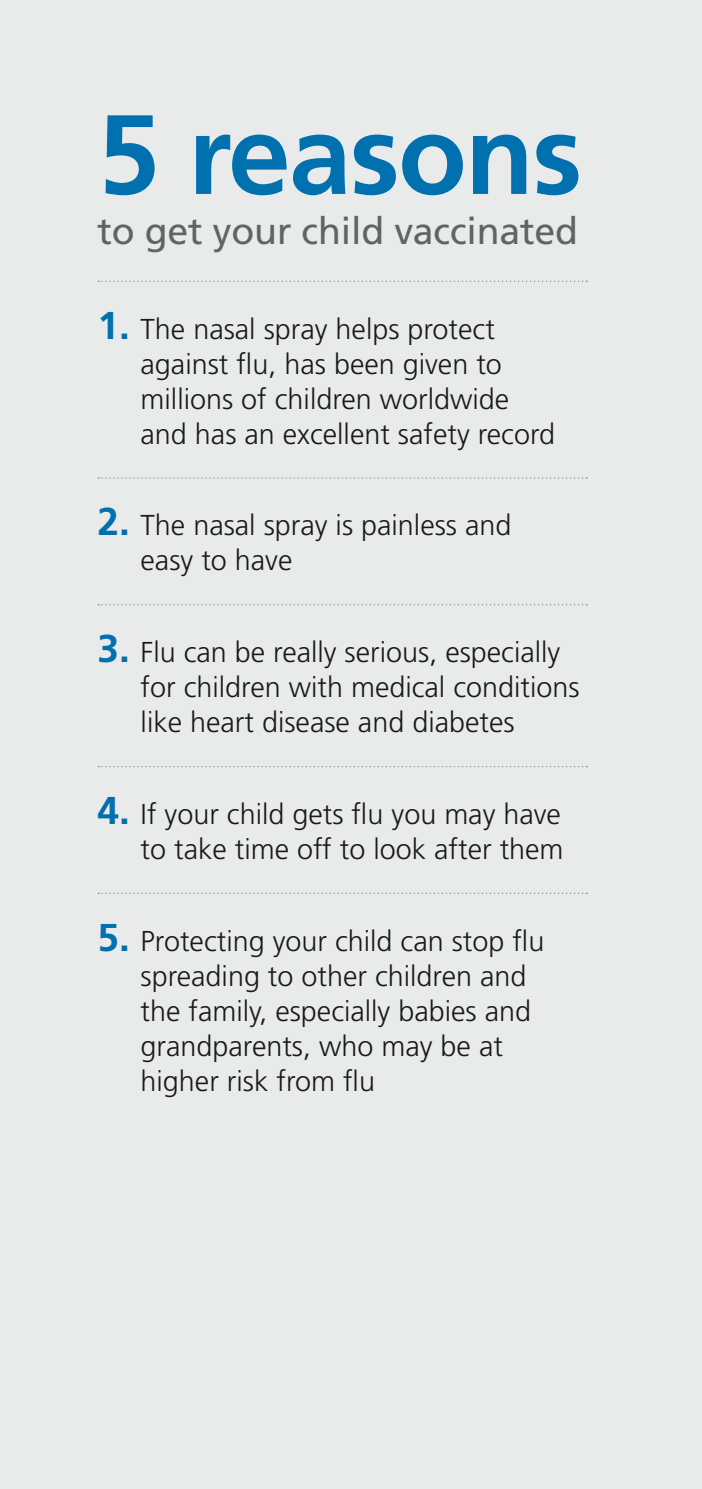
<style>
.page{position:relative;width:702px;height:1489px;background:#fff}
.page>*{position:absolute;margin:0;border:0;box-sizing:border-box;transform-origin:0 0}
.t1{font:700 112.5px "Frutiger";letter-spacing:-.015em;color:#0071ae}
.t2{font:37.5px "Frutiger";letter-spacing:-.005em;color:#626464}
.t3{font:300 28.75px/35px "Frutiger";color:#1a1a1a}
.s1{font-weight:700;font-size:38.75px;color:#0071ae}
</style>
<div class="page">
<div style="left:0;top:0;width:702px;height:1488px;background:#e9eaea"></div>
<svg style="left:98px;top:280px;width:489px;height:2px"></svg>
<svg style="left:98px;top:477px;width:489px;height:1px"></svg>
<svg style="left:98px;top:604px;width:489px;height:1px"></svg>
<svg style="left:98px;top:766px;width:489px;height:1px"></svg>
<svg style="left:98px;top:892px;width:489px;height:1px"></svg>
<p class="t1" style="left:97px;top:89px;width:486px">5 reasons</p>
<p class="t2" style="left:97px;top:209px;width:482px">to get your child vaccinated</p>
<p class="t3" style="left:141px;top:311px;width:416px;text-indent:-43px"><span class="s1">1.</span> The nasal spray helps protect against flu, has been given to millions of children worldwide and has an excellent safety record</p>
<p class="t3" style="left:141px;top:508px;width:372px;text-indent:-43px"><span class="s1">2.</span> The nasal spray is painless and easy to have</p>
<p class="t3" style="left:141px;top:634px;width:440px;text-indent:-43px"><span class="s1">3.</span> Flu can be really serious, especially for children with medical conditions like heart disease and diabetes</p>
<p class="t3" style="left:97px;top:796px;width:467px;text-align:right"><span class="s1">4.</span> If your child gets flu you may have to take time off to look after them</p>
<p class="t3" style="left:141px;top:923px;width:405px;text-indent:-43px"><span class="s1">5.</span> Protecting your child can stop flu spreading to other children and the family, especially babies and grandparents, who may be at higher risk from flu</p>
</div>
